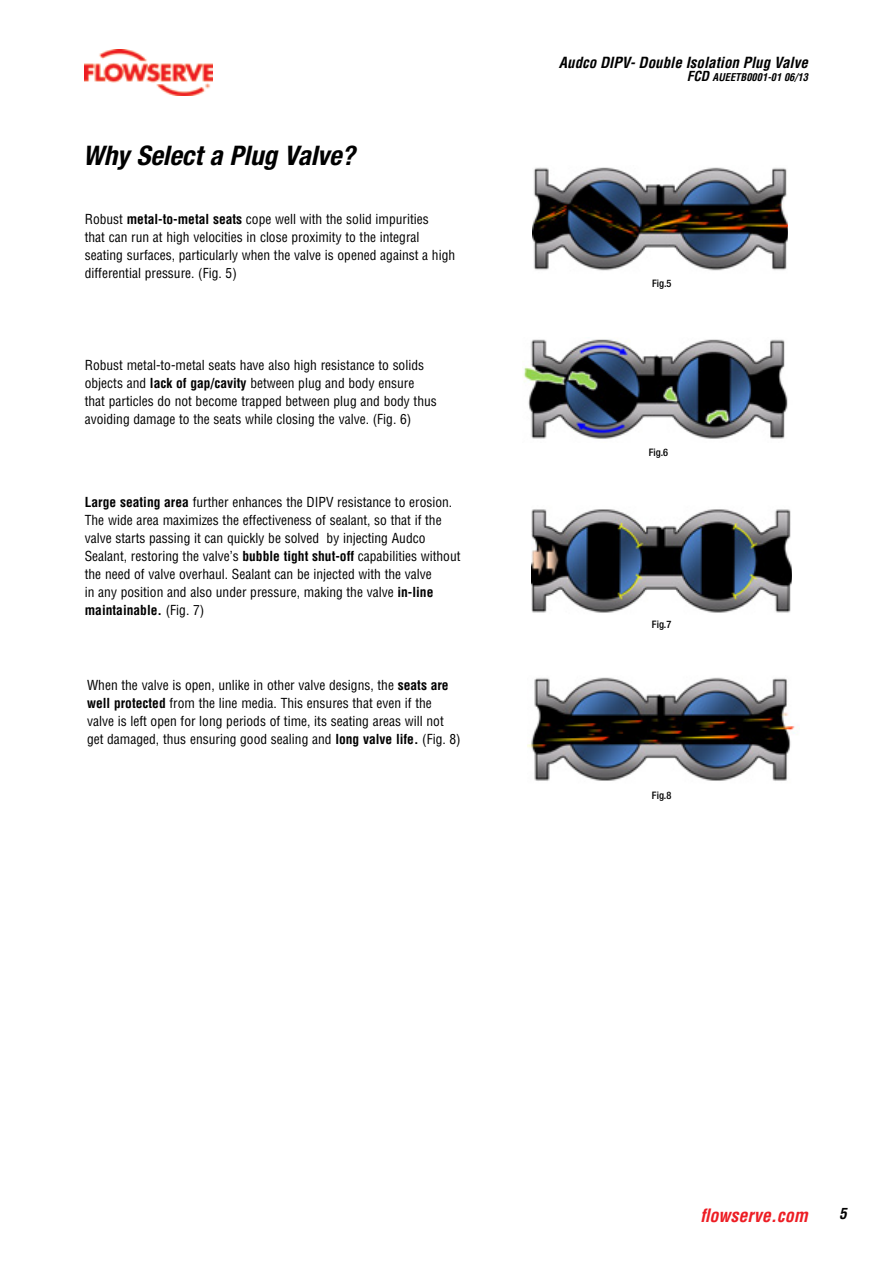
<style>
.page{position:relative;width:893px;height:1263px;background:#fff}
.page>*{position:absolute;margin:0;border:0;box-sizing:border-box;transform-origin:0 0}
.t1{font:italic 700 condensed 27px "Helvetica Neue LT Std";color:#000}
.t2{font:italic 700 condensed 18px "Helvetica LT Std";color:#ed1d24}
.t3{font:italic 700 condensed 15px "Helvetica LT Std";color:#000}
.t4{font:condensed 13.5px/18px "Helvetica LT Std";color:#000}
.t5{font:italic 700 condensed 10.5px "Helvetica LT Std";color:#000}
.t6{font:500 condensed 10.35px "Helvetica Neue LT Std";color:#000}
.s1{font-weight:700}
.s2{font-size:13.5px}
</style>
<div class="page">
<img style="left:85px;top:49px;width:127px;height:47px">
<img style="left:532px;top:167px;width:255px;height:104px">
<img style="left:531px;top:509px;width:261px;height:104px">
<img style="left:523px;top:339px;width:265px;height:100px">
<img style="left:527px;top:677px;width:273px;height:104px">
<h1 class="t1" style="left:83px;top:139px;width:273px">Why Select a Plug Valve?</h1>
<p class="t4" style="left:85px;top:210px;width:372px">Robust <span class="s1">metal-to-metal seats</span> cope well with the solid impurities<br>that can run at high velocities in close proximity to the integral seating surfaces, particularly when the valve is opened against a high differential pressure. (Fig. 5)</p>
<p class="t4" style="left:85px;top:356px;width:354px">Robust metal-to-metal seats have also high resistance to solids objects and <span class="s1">lack of gap/cavity</span> between plug and body ensure that particles do not become trapped between plug and body thus avoiding damage to the seats while closing the valve. (Fig. 6)</p>
<p class="t4" style="left:85px;top:493px;width:377px"><span class="s1">Large seating area</span> further enhances the DIPV resistance to erosion.<br>The wide area maximizes the effectiveness of sealant, so that if the valve starts passing it can quickly be solved by injecting Audco Sealant, restoring the valve’s <span class="s1">bubble tight shut-off</span> capabilities without the need of valve overhaul. Sealant can be injected with the valve<br>in any position and also under pressure, making the valve <span class="s1">in-line maintainable.</span> (Fig. 7)</p>
<p class="t4" style="left:87px;top:676px;width:375px">When the valve is open, unlike in other valve designs, the <span class="s1">seats are well protected</span> from the line media. This ensures that even if the valve is left open for long periods of time, its seating areas will not get damaged, thus ensuring good sealing and <span class="s1">long valve life.</span> (Fig. 8)</p>
<p class="t3" style="left:559px;top:53px;width:251px">Audco DIPV- Double Isolation Plug Valve</p>
<p class="t5" style="left:687px;top:71px;width:123px"><span class="s2">FCD</span> AUEETB0001-01 06/13</p>
<p class="t6" style="left:652px;top:277px;width:21px">Fig.5</p>
<p class="t6" style="left:649px;top:446px;width:21px">Fig.6</p>
<p class="t6" style="left:652px;top:618px;width:21px">Fig.7</p>
<p class="t6" style="left:652px;top:789px;width:21px">Fig.8</p>
<h2 class="t2" style="left:701px;top:1204px;width:109px">flowserve.com</h2>
<p class="t3" style="left:839px;top:1204px;width:9px">5</p>
</div>
